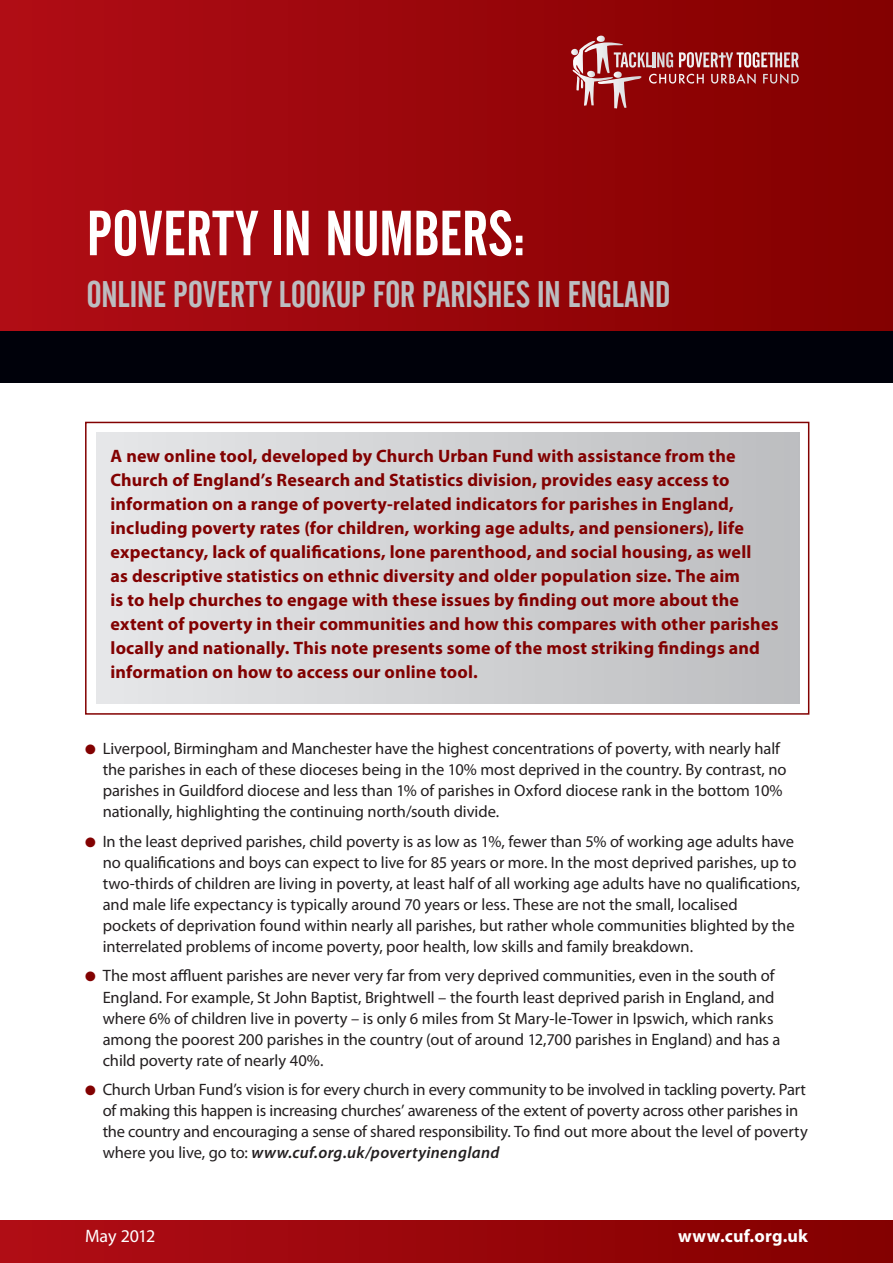
<style>
.page{position:relative;width:893px;height:1263px;background:#fff}
.page>*{position:absolute;margin:0;border:0;box-sizing:border-box;transform-origin:0 0}
.t1{font:63px "Alternate Gothic No 2 BT";letter-spacing:-.01em;color:#fff}
.t2{font:36.75px "Alternate Gothic No 2 BT";color:#bcbdc0}
.t3{font:700 18px/24px "Myriad Pro";letter-spacing:.01em;color:#820101}
.t4{font:700 18px "Myriad Pro";letter-spacing:.01em;color:#fff}
.t5{font:18px "Myriad Pro";letter-spacing:-.015em;color:#fff}
.t6{font:16.5px/21px "Myriad Pro";letter-spacing:-.005em;color:#231f20}
.s1{color:#820101}
.s2{font-weight:600;font-style:italic}
</style>
<div class="page">
<div style="left:96px;top:432px;width:704px;height:272px;background:linear-gradient(to right,#e6e7e9,#bcbdc0)"></div>
<div style="left:85px;top:422px;width:724px;height:293px;border:2px solid #820101"></div>
<div style="left:0;top:0;width:893px;height:332px;background:linear-gradient(to right,#b00d16,#820000)"></div>
<div style="left:0;top:332px;width:893px;height:51px;background:#00010a"></div>
<div style="left:0;top:1220px;width:893px;height:43px;background:linear-gradient(to right,#b00d16,#820000)"></div>
<svg style="left:571px;top:36px;width:228px;height:73px;background:#9f3032"></svg>
<h1 class="t1" style="left:86px;top:198px;width:441px">POVERTY IN NUMBERS:</h1>
<h2 class="t2" style="left:86px;top:274px;width:14px">ONLINE</h2>
<h2 class="t2" style="left:173px;top:274px;width:30px">POVERTY</h2>
<h2 class="t2" style="left:278px;top:274px;width:15px">LOOKU</h2>
<h2 class="t2" style="left:351px;top:274px;width:100px">P FOR PARISHES</h2>
<h2 class="t2" style="left:537px;top:274px;width:46px">IN ENGLAND</h2>
<p class="t3" style="left:111px;top:444px;width:669px">A new online tool, developed by Church Urban Fund with assistance from the Church of England’s Research and Statistics division, provides easy access to information on a range of poverty-related indicators for parishes in England, including poverty rates (for children, working age adults, and pensioners), life expectancy, lack of qualifications, lone parenthood, and social housing, as well<br>as descriptive statistics on ethnic diversity and older population size. The aim<br>is to help churches to engage with these issues by finding out more about the extent of poverty in their communities and how this compares with other parishes locally and nationally. This note presents some of the most striking findings and information on how to access our online tool.</p>
<p class="t6" style="left:103px;top:738px;width:685px;text-indent:-18px"><span class="s1">●</span> Liverpool, Birmingham and Manchester have the highest concentrations of poverty, with nearly half the parishes in each of these dioceses being in the 10% most deprived in the country. By contrast, no parishes in Guildford diocese and less than 1% of parishes in Oxford diocese rank in the bottom 10% nationally, highlighting the continuing north/south divide.</p>
<p class="t6" style="left:103px;top:831px;width:699px;text-indent:-18px"><span class="s1">●</span> In the least deprived parishes, child poverty is as low as 1%, fewer than 5% of working age adults have no qualifications and boys can expect to live for 85 years or more. In the most deprived parishes, up to two-thirds of children are living in poverty, at least half of all working age adults have no qualifications, and male life expectancy is typically around 70 years or less. These are not the small, localised<br>pockets of deprivation found within nearly all parishes, but rather whole communities blighted by the interrelated problems of income poverty, poor health, low skills and family breakdown.</p>
<p class="t6" style="left:103px;top:965px;width:679px;text-indent:-18px"><span class="s1">●</span> The most affluent parishes are never very far from very deprived communities, even in the south of England. For example, St John Baptist, Brightwell – the fourth least deprived parish in England, and where 6% of children live in poverty – is only 6 miles from St Mary-le-Tower in Ipswich, which ranks among the poorest 200 parishes in the country (out of around 12,700 parishes in England) and has a child poverty rate of nearly 40%.</p>
<p class="t6" style="left:103px;top:1079px;width:707px;text-indent:-18px"><span class="s1">●</span> Church Urban Fund’s vision is for every church in every community to be involved in tackling poverty. Part of making this happen is increasing churches’ awareness of the extent of poverty across other parishes in the country and encouraging a sense of shared responsibility. To find out more about the level of poverty where you live, go to: <span class="s2">www.cuf.org.uk/povertyinengland</span></p>
<p class="t5" style="left:85px;top:1225px;width:72px">May 2012</p>
<p class="t4" style="left:678px;top:1226px;width:131px">www.cuf.org.uk</p>
</div>
